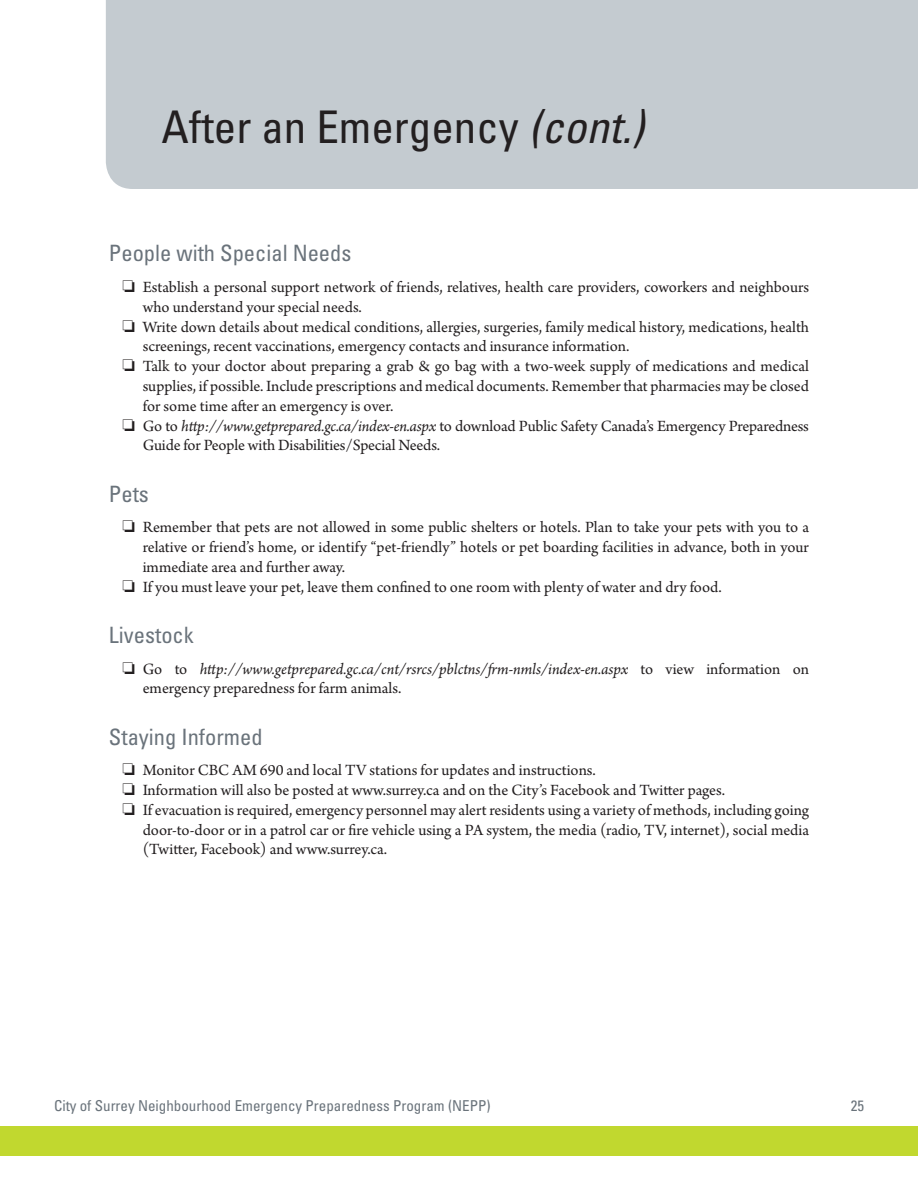
<style>
.page{position:relative;width:918px;height:1188px;background:#fff}
.page>*{position:absolute;margin:0;border:0;box-sizing:border-box;transform-origin:0 0}
.t1{font:condensed 45px "Univers";color:#231f20}
.t2{font:condensed 22.5px "Univers";color:#6a737b}
.t3{font:16.5px "Arno Pro";color:#231f20}
.t4{font:italic 16.5px/19.8px "Arno Pro";color:#231f20}
.t5{font:condensed 15px "Univers";color:#6a737b}
.s1{font-style:italic}
.s2{font-style:normal}
</style>
<div class="page">
<div style="left:106px;top:0;width:812px;height:189px;background:#c4cbd0"></div>
<div style="left:0;top:1126px;width:918px;height:30px;background:#c1d82f"></div>
<h1 class="t1" style="left:161px;top:111px;width:484px">After an Emergency <span class="s1">(cont.)</span></h1>
<h2 class="t2" style="left:109px;top:245px;width:244px">People with Special Needs</h2>
<p class="t3" style="left:122px;top:280px;width:688px">❏ Establish a personal support network of friends, relatives, health care providers, coworkers and neighbours</p>
<p class="t3" style="left:143px;top:300px;width:221px">who understand your special needs.</p>
<p class="t3" style="left:122px;top:319px;width:688px">❏ Write down details about medical conditions, allergies, surgeries, family medical history, medications, health</p>
<p class="t3" style="left:143px;top:339px;width:488px">screenings, recent vaccinations, emergency contacts and insurance information.</p>
<p class="t3" style="left:122px;top:359px;width:688px">❏ Talk to your doctor about preparing a grab &amp; go bag with a two-week supply of medications and medical</p>
<p class="t3" style="left:143px;top:379px;width:668px">supplies, if possible. Include prescriptions and medical documents. Remember that pharmacies may be closed</p>
<p class="t3" style="left:143px;top:399px;width:252px">for some time after an emergency is over.</p>
<p class="t3" style="left:122px;top:418px;width:688px">❏ Go to <span class="s1">http://www.getprepared.gc.ca/index-en.aspx</span> to download Public Safety Canada’s Emergency Preparedness</p>
<p class="t3" style="left:143px;top:438px;width:299px">Guide for People with Disabilities/Special Needs.</p>
<h2 class="t2" style="left:109px;top:485px;width:42px">Pets</h2>
<p class="t3" style="left:122px;top:520px;width:688px">❏ Remember that pets are not allowed in some public shelters or hotels. Plan to take your pets with you to a</p>
<p class="t3" style="left:143px;top:540px;width:668px">relative or friend’s home, or identify “pet-friendly” hotels or pet boarding facilities in advance, both in your</p>
<p class="t3" style="left:143px;top:560px;width:204px">immediate area and further away.</p>
<p class="t3" style="left:122px;top:579px;width:601px">❏ If you must leave your pet, leave them confined to one room with plenty of water and dry food.</p>
<h2 class="t2" style="left:109px;top:627px;width:86px">Livestock</h2>
<p class="t4" style="left:143px;top:659px;width:668px;text-indent:-20px">❏ <span class="s2">Go to</span> http://www.getprepared.gc.ca/cnt/rsrcs/pblctns/frm-nmls/index-en.aspx <span class="s2">to view information on emergency preparedness for farm animals.</span></p>
<h2 class="t2" style="left:109px;top:728px;width:155px">Staying Informed</h2>
<p class="t3" style="left:122px;top:763px;width:475px">❏ Monitor CBC AM 690 and local TV stations for updates and instructions.</p>
<p class="t3" style="left:122px;top:783px;width:604px">❏ Information will also be posted at www.surrey.ca and on the City’s Facebook and Twitter pages.</p>
<p class="t3" style="left:122px;top:803px;width:688px">❏ If evacuation is required, emergency personnel may alert residents using a variety of methods, including going</p>
<p class="t3" style="left:143px;top:822px;width:668px">door-to-door or in a patrol car or fire vehicle using a PA system, the media (radio, TV, internet), social media</p>
<p class="t3" style="left:143px;top:842px;width:246px">(Twitter, Facebook) and www.surrey.ca.</p>
<p class="t5" style="left:54px;top:1100px;width:438px">City of Surrey Neighbourhood Emergency Preparedness Program (NEPP)</p>
<p class="t5" style="left:851px;top:1100px;width:15px">25</p>
</div>
